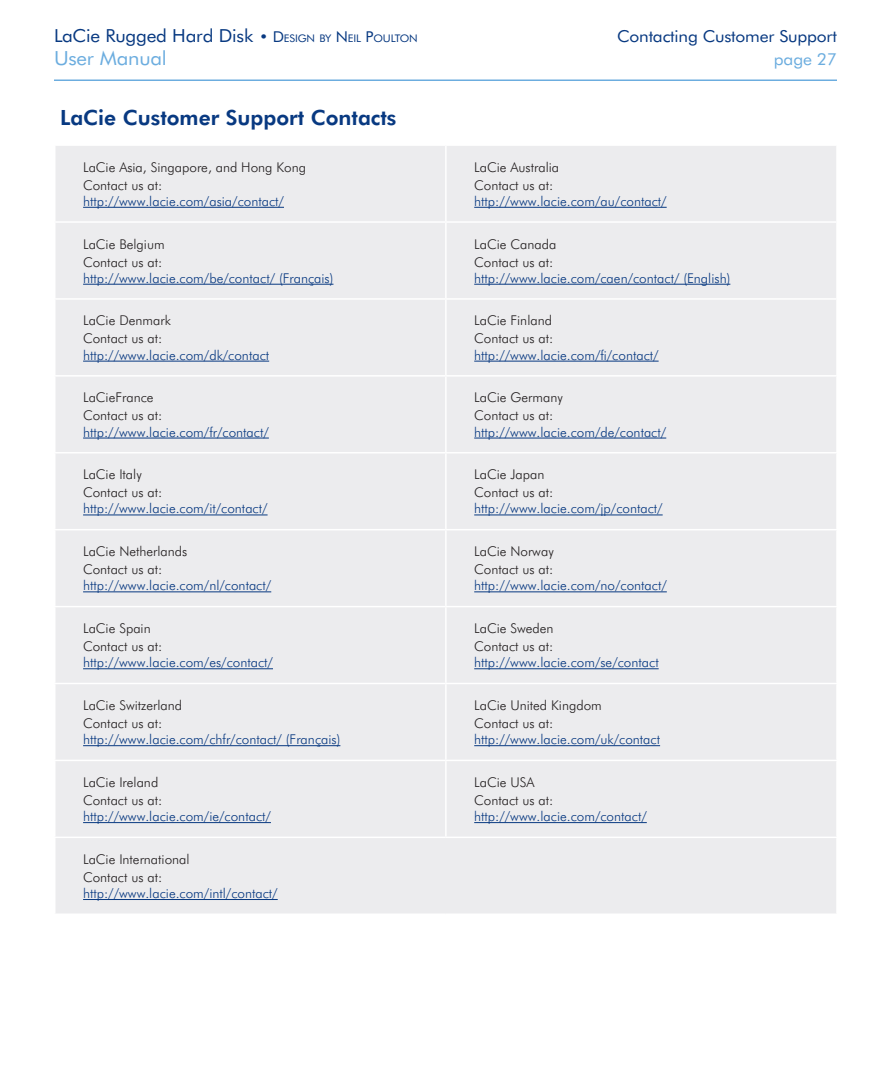
<style>
.page{position:relative;width:891px;height:1080px;background:#fff}
.page>*{position:absolute;margin:0;border:0;box-sizing:border-box;transform-origin:0 0}
.t1{font:800 21px "Futura BT";color:#083981}
.t2{font:19.5px "Futura BT";letter-spacing:-.01em;color:#6caddf;scale:1.05 1}
.t3{font:18px "Futura BT";letter-spacing:-.01em;color:#083981;scale:1.05 1}
.t4{font:16.5px "Futura BT";letter-spacing:-.01em;color:#083981;scale:1.05 1}
.t5{font:16.5px "Futura BT";letter-spacing:-.01em;color:#6caddf;scale:1.05 1}
.t6{font:300 13.5px "Futura BT";color:#083981}
.t7{font:300 13.5px/18px "Futura BT";color:#231f20}
.s1{font-size:15px}
.s2{font-size:10.5px}
</style>
<div class="page">
<hr style="left:54px;top:80px;width:783px;height:1px;background:#6caddf">
<div style="left:56px;top:146px;width:780px;height:768px;background:#ececee"></div>
<hr style="left:445px;top:146px;width:2px;height:75px;background:#fff">
<hr style="left:54px;top:221px;width:392px;height:2px;background:#fff">
<hr style="left:446px;top:221px;width:392px;height:2px;background:#fff">
<hr style="left:445px;top:223px;width:2px;height:75px;background:#fff">
<hr style="left:54px;top:298px;width:392px;height:2px;background:#fff">
<hr style="left:446px;top:298px;width:392px;height:2px;background:#fff">
<hr style="left:445px;top:300px;width:2px;height:75px;background:#fff">
<hr style="left:54px;top:375px;width:392px;height:2px;background:#fff">
<hr style="left:446px;top:375px;width:392px;height:2px;background:#fff">
<hr style="left:445px;top:377px;width:2px;height:75px;background:#fff">
<hr style="left:54px;top:452px;width:392px;height:2px;background:#fff">
<hr style="left:446px;top:452px;width:392px;height:2px;background:#fff">
<hr style="left:445px;top:454px;width:2px;height:75px;background:#fff">
<hr style="left:54px;top:529px;width:392px;height:1px;background:#fff">
<hr style="left:446px;top:529px;width:392px;height:1px;background:#fff">
<hr style="left:445px;top:530px;width:2px;height:76px;background:#fff">
<hr style="left:54px;top:606px;width:392px;height:1px;background:#fff">
<hr style="left:446px;top:606px;width:392px;height:1px;background:#fff">
<hr style="left:445px;top:607px;width:2px;height:76px;background:#fff">
<hr style="left:54px;top:683px;width:392px;height:1px;background:#fff">
<hr style="left:446px;top:683px;width:392px;height:1px;background:#fff">
<hr style="left:445px;top:684px;width:2px;height:76px;background:#fff">
<hr style="left:54px;top:760px;width:392px;height:1px;background:#fff">
<hr style="left:446px;top:760px;width:392px;height:1px;background:#fff">
<hr style="left:445px;top:761px;width:2px;height:76px;background:#fff">
<hr style="left:54px;top:837px;width:392px;height:1px;background:#fff">
<hr style="left:446px;top:837px;width:392px;height:1px;background:#fff">
<hr style="left:83px;top:207px;width:201px;height:1px;background:#083981">
<hr style="left:474px;top:207px;width:193px;height:1px;background:#083981">
<hr style="left:83px;top:284px;width:250px;height:1px;background:#083981">
<hr style="left:474px;top:284px;width:256px;height:1px;background:#083981">
<hr style="left:83px;top:361px;width:186px;height:1px;background:#083981">
<hr style="left:474px;top:361px;width:185px;height:1px;background:#083981">
<hr style="left:83px;top:438px;width:186px;height:1px;background:#083981">
<hr style="left:474px;top:438px;width:192px;height:1px;background:#083981">
<hr style="left:83px;top:515px;width:185px;height:1px;background:#083981">
<hr style="left:474px;top:515px;width:189px;height:1px;background:#083981">
<hr style="left:83px;top:592px;width:188px;height:1px;background:#083981">
<hr style="left:474px;top:592px;width:193px;height:1px;background:#083981">
<hr style="left:83px;top:669px;width:190px;height:1px;background:#083981">
<hr style="left:474px;top:669px;width:185px;height:1px;background:#083981">
<hr style="left:83px;top:745px;width:257px;height:1px;background:#083981">
<hr style="left:474px;top:745px;width:186px;height:1px;background:#083981">
<hr style="left:83px;top:822px;width:188px;height:1px;background:#083981">
<hr style="left:474px;top:822px;width:173px;height:1px;background:#083981">
<hr style="left:83px;top:899px;width:195px;height:1px;background:#083981">
<h3 class="t3" style="left:54px;top:24px;width:348px">LaCie Rugged Hard Disk <span class="s1">• D</span><span class="s2">ESIGN BY</span> <span class="s1">N</span> <span class="s2">EIL</span> <span class="s1">P</span><span class="s2">OULTON</span></h3>
<p class="t4" style="left:617px;top:26px;width:211px">Contacting Customer Support</p>
<h2 class="t2" style="left:54px;top:46px;width:109px">User Manual</h2>
<p class="t5" style="left:774px;top:49px;width:62px">page 27</p>
<h1 class="t1" style="left:60px;top:105px;width:338px">LaCie Customer Support Contacts</h1>
<p class="t7" style="left:83px;top:158px;width:224px">LaCie Asia, Singapore, and Hong Kong<br>Contact us at:</p>
<p class="t6" style="left:83px;top:193px;width:202px">http://www.lacie.com/asia/contact/</p>
<p class="t7" style="left:83px;top:235px;width:83px">LaCie Belgium<br>Contact us at:</p>
<p class="t6" style="left:83px;top:270px;width:252px">http://www.lacie.com/be/contact/ (Français)</p>
<p class="t7" style="left:83px;top:312px;width:89px">LaCie Denmark<br>Contact us at:</p>
<p class="t6" style="left:83px;top:347px;width:188px">http://www.lacie.com/dk/contact</p>
<p class="t7" style="left:83px;top:388px;width:81px">LaCieFrance<br>Contact us at:</p>
<p class="t6" style="left:83px;top:424px;width:187px">http://www.lacie.com/fr/contact/</p>
<p class="t7" style="left:83px;top:465px;width:81px">LaCie Italy<br>Contact us at:</p>
<p class="t6" style="left:83px;top:500px;width:186px">http://www.lacie.com/it/contact/</p>
<p class="t7" style="left:83px;top:542px;width:106px">LaCie Netherlands<br>Contact us at:</p>
<p class="t6" style="left:83px;top:577px;width:190px">http://www.lacie.com/nl/contact/</p>
<p class="t7" style="left:83px;top:619px;width:81px">LaCie Spain<br>Contact us at:</p>
<p class="t6" style="left:83px;top:654px;width:191px">http://www.lacie.com/es/contact/</p>
<p class="t7" style="left:83px;top:696px;width:101px">LaCie Switzerland<br>Contact us at:</p>
<p class="t6" style="left:83px;top:731px;width:259px">http://www.lacie.com/chfr/contact/ (Français)</p>
<p class="t7" style="left:83px;top:773px;width:81px">LaCie Ireland<br>Contact us at:</p>
<p class="t6" style="left:83px;top:808px;width:189px">http://www.lacie.com/ie/contact/</p>
<p class="t7" style="left:83px;top:850px;width:108px">LaCie International<br>Contact us at:</p>
<p class="t6" style="left:83px;top:885px;width:196px">http://www.lacie.com/intl/contact/</p>
<p class="t7" style="left:474px;top:158px;width:86px">LaCie Australia<br>Contact us at:</p>
<p class="t6" style="left:474px;top:193px;width:194px">http://www.lacie.com/au/contact/</p>
<p class="t7" style="left:474px;top:235px;width:84px">LaCie Canada<br>Contact us at:</p>
<p class="t6" style="left:474px;top:270px;width:258px">http://www.lacie.com/caen/contact/ (English)</p>
<p class="t7" style="left:474px;top:312px;width:81px">LaCie Finland<br>Contact us at:</p>
<p class="t6" style="left:474px;top:347px;width:186px">http://www.lacie.com/fi/contact/</p>
<p class="t7" style="left:474px;top:388px;width:90px">LaCie Germany<br>Contact us at:</p>
<p class="t6" style="left:474px;top:424px;width:194px">http://www.lacie.com/de/contact/</p>
<p class="t7" style="left:474px;top:465px;width:81px">LaCie Japan<br>Contact us at:</p>
<p class="t6" style="left:474px;top:500px;width:190px">http://www.lacie.com/jp/contact/</p>
<p class="t7" style="left:474px;top:542px;width:81px">LaCie Norway<br>Contact us at:</p>
<p class="t6" style="left:474px;top:577px;width:194px">http://www.lacie.com/no/contact/</p>
<p class="t7" style="left:474px;top:619px;width:81px">LaCie Sweden<br>Contact us at:</p>
<p class="t6" style="left:474px;top:654px;width:186px">http://www.lacie.com/se/contact</p>
<p class="t7" style="left:474px;top:696px;width:129px">LaCie United Kingdom<br>Contact us at:</p>
<p class="t6" style="left:474px;top:731px;width:187px">http://www.lacie.com/uk/contact</p>
<p class="t7" style="left:474px;top:773px;width:81px">LaCie USA<br>Contact us at:</p>
<p class="t6" style="left:474px;top:808px;width:174px">http://www.lacie.com/contact/</p>
</div>
